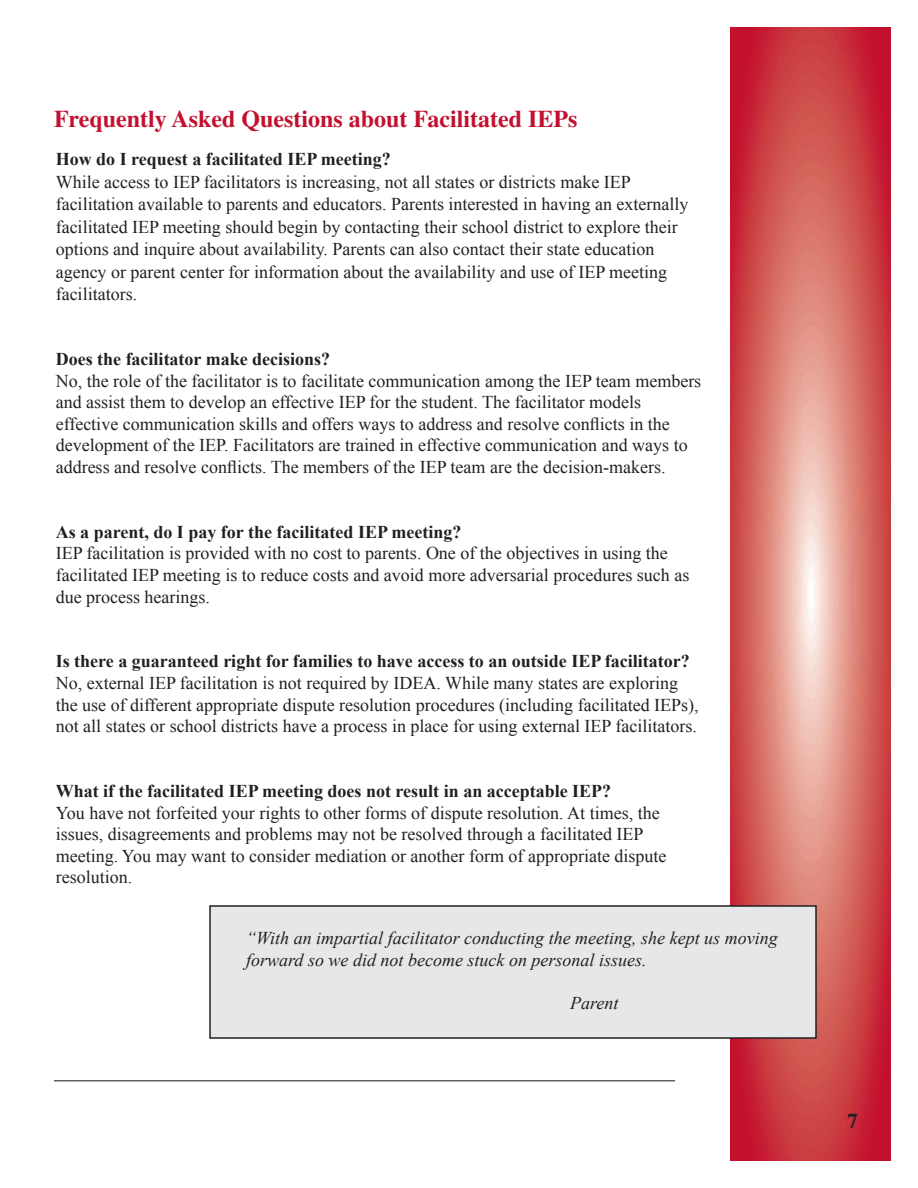
<style>
.page{position:relative;width:918px;height:1188px;background:#fff}
.page>*{position:absolute;margin:0;border:0;box-sizing:border-box;transform-origin:0 0}
.t1{font:700 24px "Times";color:#c3102f}
.t2{font:700 21px "Times";color:#231f20}
.t3{font:18px/21.6px "Times New Roman";color:#231f20}
.t4{font:700 18px "Times New Roman";color:#231f20}
.t5{font:italic 18px/21.6px "Times New Roman";color:#231f20}
</style>
<div class="page">
<svg style="left:731px;top:27px;width:160px;height:1134px;background:#d56462"></svg>
<div style="left:210px;top:906px;width:606px;height:132px;background:#e6e7e9"></div>
<hr style="left:54px;top:1080px;width:621px;height:2px;background:#5f5f62">
<div style="left:209px;top:905px;width:608px;height:134px;border:2px solid #231f20"></div>
<h2 class="t1" style="left:54px;top:104px;width:525px">Frequently Asked Questions about Facilitated IEPs</h2>
<p class="t4" style="left:56px;top:147px;width:337px">How do I request a facilitated IEP meeting?</p>
<p class="t3" style="left:56px;top:170px;width:634px;line-height:22.5px">While access to IEP facilitators is increasing, not all states or districts make IEP facilitation available to parents and educators. Parents interested in having an externally facilitated IEP meeting should begin by contacting their school district to explore their options and inquire about availability. Parents can also contact their state education agency or parent center for information about the availability and use of IEP meeting facilitators.</p>
<p class="t4" style="left:56px;top:347px;width:276px">Does the facilitator make decisions?</p>
<p class="t3" style="left:56px;top:369px;width:647px">No, the role of the facilitator is to facilitate communication among the IEP team members and assist them to develop an effective IEP for the student. The facilitator models effective communication skills and offers ways to address and resolve conflicts in the development of the IEP. Facilitators are trained in effective communication and ways to address and resolve conflicts. The members of the IEP team are the decision-makers.</p>
<p class="t4" style="left:56px;top:519px;width:407px">As a parent, do I pay for the facilitated IEP meeting?</p>
<p class="t3" style="left:56px;top:542px;width:635px">IEP facilitation is provided with no cost to parents. One of the objectives in using the facilitated IEP meeting is to reduce costs and avoid more adversarial procedures such as due process hearings.</p>
<p class="t4" style="left:56px;top:649px;width:636px">Is there a guaranteed right for families to have access to an outside IEP facilitator?</p>
<p class="t3" style="left:56px;top:672px;width:645px">No, external IEP facilitation is not required by IDEA. While many states are exploring the use of different appropriate dispute resolution procedures (including facilitated IEPs), not all states or school districts have a process in place for using external IEP facilitators.</p>
<p class="t4" style="left:56px;top:779px;width:557px">What if the facilitated IEP meeting does not result in an acceptable IEP?</p>
<p class="t3" style="left:56px;top:801px;width:612px">You have not forfeited your rights to other forms of dispute resolution. At times, the issues, disagreements and problems may not be resolved through a facilitated IEP meeting. You may want to consider mediation or another form of appropriate dispute</p>
<p class="t3" style="left:56px;top:866px;width:78px">resolution.</p>
<p class="t5" style="left:246px;top:927px;width:533px">“With an impartial facilitator conducting the meeting, she kept us moving forward so we did not become stuck on personal issues.</p>
<p class="t5" style="left:570px;top:992px;width:50px">Parent</p>
<p class="t2" style="left:848px;top:1108px;width:12px">7</p>
</div>
